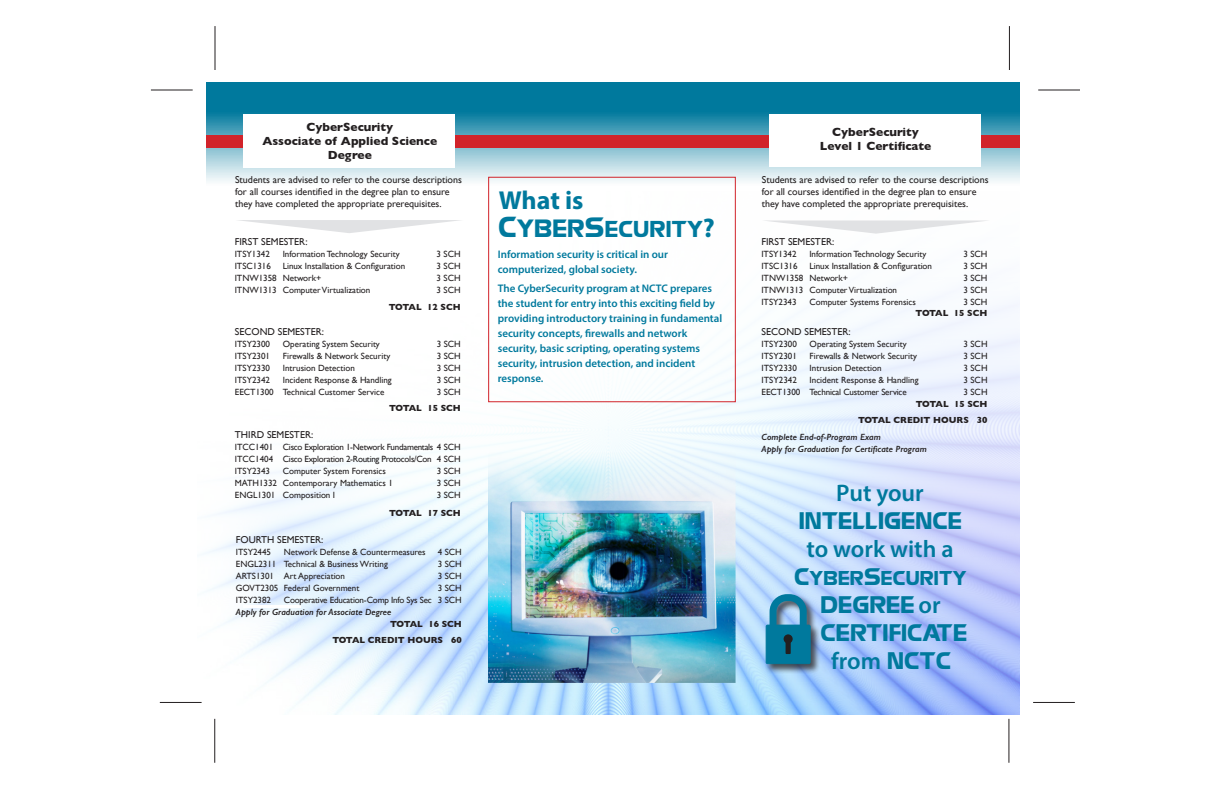
<style>
.page{position:relative;width:1224px;height:792px;background:#fff}
.page>*{position:absolute;margin:0;border:0;box-sizing:border-box;transform-origin:0 0}
.t1{font:700 26px "Myriad Pro";letter-spacing:-.005em;color:#00799d}
.t2{font:24px "Zapotec";color:#00799d}
.t3{font:600 24px "Myriad Pro";color:#00799d}
.t4{font:23px "Zapotec";color:#00799d}
.t5{font:20px "Zapotec";color:#00799d}
.t6{font:700 12px "Gill Sans";color:#231f20}
.t7{font:600 11px/15px "Myriad Pro";color:#00799d}
.t8{font:10px/12px "Gill Sans";color:#231f20}
.t9{font:9px "Gill Sans";color:#231f20}
.t10{font:italic 600 9px "Gill Sans";color:#231f20}
.t11{font:9px "Gill Sans";letter-spacing:-.03em;color:#231f20}
.t12{font:700 9px "Gill Sans";color:#231f20}
.t13{font:9px "Gill Sans";letter-spacing:-.02em;color:#231f20}
.s1{font-size:29px}
.s2{font-size:25px}
.s3{font-size:28px}
.s4{font-family:"Myriad Pro";font-weight:700;font-size:27px}
.s5{font-size:24px}
.s6{font-family:"Myriad Pro";font-weight:600}
.s7{font-family:"Zapotec";font-weight:400}
</style>
<div class="page">
<img style="left:204px;top:296px;width:816px;height:419px">
<img style="left:489px;top:449px;width:246px;height:233px">
<svg style="left:206px;top:82px;width:814px;height:100px;background:#4fa2bb"></svg>
<div style="left:206px;top:135px;width:814px;height:13px;background:#d1232a"></div>
<div style="left:488px;top:177px;width:248px;height:225px;border:1px solid #d1232a"></div>
<hr style="left:243px;top:605px;width:58px;height:3px;background:#fff">
<hr style="left:215px;top:26px;width:1px;height:44px;background:#231f20">
<hr style="left:1009px;top:719px;width:1px;height:44px;background:#231f20">
<hr style="left:1009px;top:26px;width:1px;height:44px;background:#231f20">
<hr style="left:214px;top:719px;width:1px;height:44px;background:#231f20">
<hr style="left:151px;top:90px;width:42px;height:1px;background:#231f20">
<hr style="left:1038px;top:90px;width:42px;height:1px;background:#231f20">
<hr style="left:1033px;top:702px;width:42px;height:1px;background:#231f20">
<hr style="left:160px;top:702px;width:42px;height:1px;background:#231f20">
<div style="left:769px;top:114px;width:211px;height:53px;background:#fff"></div>
<svg style="left:765px;top:220px;width:222px;height:14px"></svg>
<div style="left:243px;top:114px;width:212px;height:54px;background:#fff"></div>
<svg style="left:238px;top:220px;width:222px;height:13px"></svg>
<div style="left:765px;top:593px;width:55px;height:81px;background:#231f20;opacity:.75"></div>
<svg style="left:766px;top:594px;width:45px;height:70px;background:#2c89ab"></svg>
<div style="left:784px;top:634px;width:9px;height:9px;background:#231f20;border-radius:50%"></div>
<div style="left:786px;top:637px;width:5px;height:17px;background:#231f20"></div>
<p class="t6" style="left:307px;top:117px;width:88px">CyberSecurity</p>
<p class="t6" style="left:263px;top:131px;width:176px">Associate of Applied Science</p>
<p class="t6" style="left:328px;top:146px;width:45px">Degree</p>
<p class="t6" style="left:832px;top:123px;width:88px">CyberSecurity</p>
<p class="t6" style="left:820px;top:137px;width:113px">Level 1 Certificate</p>
<p class="t8" style="left:235px;top:174px;width:228px">Students are advised to refer to the course descriptions for all courses identified in the degree plan to ensure they have completed the appropriate prerequisites.</p>
<p class="t8" style="left:235px;top:235px;width:74px">FIRST SEMESTER:</p>
<p class="t9" style="left:235px;top:249px;width:37px">ITSY1342</p>
<p class="t9" style="left:283px;top:249px;width:119px">Information Technology Security</p>
<p class="t9" style="left:437px;top:249px;width:26px">3 SCH</p>
<p class="t9" style="left:235px;top:261px;width:38px">ITSC1316</p>
<p class="t9" style="left:283px;top:261px;width:124px">Linux Installation &amp; Configuration</p>
<p class="t9" style="left:437px;top:261px;width:26px">3 SCH</p>
<p class="t9" style="left:235px;top:273px;width:88px">ITNW1358 Network+</p>
<p class="t9" style="left:437px;top:273px;width:26px">3 SCH</p>
<p class="t9" style="left:235px;top:285px;width:137px">ITNW1313 Computer Virtualization</p>
<p class="t9" style="left:437px;top:285px;width:26px">3 SCH</p>
<p class="t12" style="left:389px;top:300px;width:73px">TOTAL 12 SCH</p>
<p class="t8" style="left:235px;top:325px;width:91px">SECOND SEMESTER:</p>
<p class="t9" style="left:235px;top:338px;width:37px">ITSY2300</p>
<p class="t9" style="left:283px;top:338px;width:99px">Operating System Security</p>
<p class="t9" style="left:437px;top:338px;width:26px">3 SCH</p>
<p class="t9" style="left:235px;top:350px;width:37px">ITSY2301</p>
<p class="t9" style="left:283px;top:350px;width:109px">Firewalls &amp; Network Security</p>
<p class="t9" style="left:437px;top:350px;width:26px">3 SCH</p>
<p class="t9" style="left:235px;top:362px;width:37px">ITSY2330</p>
<p class="t9" style="left:283px;top:362px;width:73px">Intrusion Detection</p>
<p class="t9" style="left:437px;top:362px;width:26px">3 SCH</p>
<p class="t9" style="left:235px;top:374px;width:37px">ITSY2342</p>
<p class="t9" style="left:283px;top:374px;width:110px">Incident Response &amp; Handling</p>
<p class="t9" style="left:437px;top:374px;width:26px">3 SCH</p>
<p class="t9" style="left:235px;top:386px;width:151px">EECT1300 Technical Customer Service</p>
<p class="t9" style="left:437px;top:386px;width:26px">3 SCH</p>
<p class="t12" style="left:389px;top:400px;width:73px">TOTAL 15 SCH</p>
<p class="t8" style="left:235px;top:429px;width:80px">THIRD SEMESTER:</p>
<p class="t11" style="left:235px;top:442px;width:227px">ITCC1401 Cisco Exploration 1-Network Fundamentals 4 SCH</p>
<p class="t11" style="left:235px;top:454px;width:227px">ITCC1404 Cisco Exploration 2-Routing Protocols/Con 4 SCH</p>
<p class="t9" style="left:235px;top:466px;width:37px">ITSY2343</p>
<p class="t9" style="left:283px;top:466px;width:105px">Computer System Forensics</p>
<p class="t9" style="left:437px;top:466px;width:26px">3 SCH</p>
<p class="t9" style="left:235px;top:478px;width:160px">MATH1332 Contemporary Mathematics 1</p>
<p class="t9" style="left:437px;top:478px;width:26px">3 SCH</p>
<p class="t9" style="left:235px;top:490px;width:102px">ENGL1301 Composition I</p>
<p class="t9" style="left:437px;top:490px;width:26px">3 SCH</p>
<p class="t12" style="left:389px;top:506px;width:73px">TOTAL 17 SCH</p>
<p class="t8" style="left:236px;top:534px;width:89px">FOURTH SEMESTER:</p>
<p class="t9" style="left:236px;top:547px;width:37px">ITSY2445</p>
<p class="t9" style="left:284px;top:547px;width:143px">Network Defense &amp; Countermeasures</p>
<p class="t9" style="left:438px;top:547px;width:26px">4 SCH</p>
<p class="t9" style="left:236px;top:559px;width:154px">ENGL2311 Technical &amp; Business Writing</p>
<p class="t9" style="left:438px;top:559px;width:26px">3 SCH</p>
<p class="t9" style="left:236px;top:571px;width:111px">ARTS1301 Art Appreciation</p>
<p class="t9" style="left:438px;top:571px;width:26px">3 SCH</p>
<p class="t9" style="left:236px;top:583px;width:125px">GOVT2305 Federal Government</p>
<p class="t9" style="left:438px;top:583px;width:26px">3 SCH</p>
<p class="t9" style="left:236px;top:595px;width:37px">ITSY2382</p>
<p class="t13" style="left:284px;top:595px;width:180px">Cooperative Education-Comp Info Sys Sec 3 SCH</p>
<p class="t10" style="left:236px;top:607px;width:157px">Apply for Graduation for Associate Degree</p>
<p class="t12" style="left:390px;top:617px;width:73px">TOTAL 16 SCH</p>
<p class="t12" style="left:332px;top:633px;width:131px">TOTAL CREDIT HOURS 60</p>
<p class="t1" style="left:499px;top:184px;width:86px">What is</p>
<p class="t4" style="left:498px;top:213px;width:219px"><span class="s1">C</span><span class="s2">YBER</span><span class="s3">S</span>ECURITY<span class="s4">?</span></p>
<p class="t7" style="left:498px;top:246px;width:172px">Information security is critical in our computerized, global society.</p>
<p class="t7" style="left:498px;top:280px;width:226px">The CyberSecurity program at NCTC prepares the student for entry into this exciting field by providing introductory training in fundamental security concepts, firewalls and network security, basic scripting, operating systems security, intrusion detection, and incident response.</p>
<p class="t8" style="left:762px;top:173px;width:228px">Students are advised to refer to the course descriptions for all courses identified in the degree plan to ensure they have completed the appropriate prerequisites.</p>
<p class="t8" style="left:761px;top:236px;width:74px">FIRST SEMESTER:</p>
<p class="t9" style="left:761px;top:249px;width:37px">ITSY1342</p>
<p class="t9" style="left:809px;top:249px;width:119px">Information Technology Security</p>
<p class="t9" style="left:963px;top:249px;width:26px">3 SCH</p>
<p class="t9" style="left:761px;top:261px;width:38px">ITSC1316</p>
<p class="t9" style="left:809px;top:261px;width:124px">Linux Installation &amp; Configuration</p>
<p class="t9" style="left:963px;top:261px;width:26px">3 SCH</p>
<p class="t9" style="left:761px;top:273px;width:88px">ITNW1358 Network+</p>
<p class="t9" style="left:963px;top:273px;width:26px">3 SCH</p>
<p class="t9" style="left:761px;top:285px;width:137px">ITNW1313 Computer Virtualization</p>
<p class="t9" style="left:963px;top:285px;width:26px">3 SCH</p>
<p class="t9" style="left:761px;top:297px;width:37px">ITSY2343</p>
<p class="t9" style="left:809px;top:297px;width:108px">Computer Systems Forensics</p>
<p class="t9" style="left:963px;top:297px;width:26px">3 SCH</p>
<p class="t12" style="left:916px;top:306px;width:73px">TOTAL 15 SCH</p>
<p class="t8" style="left:762px;top:325px;width:91px">SECOND SEMESTER:</p>
<p class="t9" style="left:762px;top:339px;width:37px">ITSY2300</p>
<p class="t9" style="left:810px;top:339px;width:99px">Operating System Security</p>
<p class="t9" style="left:964px;top:339px;width:26px">3 SCH</p>
<p class="t9" style="left:762px;top:351px;width:37px">ITSY2301</p>
<p class="t9" style="left:810px;top:351px;width:109px">Firewalls &amp; Network Security</p>
<p class="t9" style="left:964px;top:351px;width:26px">3 SCH</p>
<p class="t9" style="left:762px;top:363px;width:37px">ITSY2330</p>
<p class="t9" style="left:810px;top:363px;width:73px">Intrusion Detection</p>
<p class="t9" style="left:964px;top:363px;width:26px">3 SCH</p>
<p class="t9" style="left:762px;top:375px;width:37px">ITSY2342</p>
<p class="t9" style="left:810px;top:375px;width:110px">Incident Response &amp; Handling</p>
<p class="t9" style="left:964px;top:375px;width:26px">3 SCH</p>
<p class="t13" style="left:762px;top:387px;width:147px">EECT1300 Technical Customer Service</p>
<p class="t9" style="left:964px;top:387px;width:26px">3 SCH</p>
<p class="t12" style="left:916px;top:397px;width:73px">TOTAL 15 SCH</p>
<p class="t12" style="left:858px;top:413px;width:131px">TOTAL CREDIT HOURS 30</p>
<p class="t10" style="left:762px;top:431px;width:121px">Complete End-of-Program Exam</p>
<p class="t10" style="left:762px;top:443px;width:167px">Apply for Graduation for Certificate Program</p>
<p class="t3" style="left:836px;top:478px;width:89px">Put your</p>
<p class="t2" style="left:798px;top:505px;width:165px">INTELLIGENCE</p>
<p class="t3" style="left:806px;top:534px;width:149px">to work with a</p>
<p class="t5" style="left:794px;top:565px;width:174px"><span class="s5">C</span>YBER<span class="s5">S</span>ECURITY</p>
<p class="t2" style="left:820px;top:589px;width:122px">DEGREE <span class="s6">or</span></p>
<p class="t2" style="left:820px;top:617px;width:148px">CERTIFICATE</p>
<p class="t3" style="left:831px;top:646px;width:121px">from <span class="s7">NCTC</span></p>
</div>
